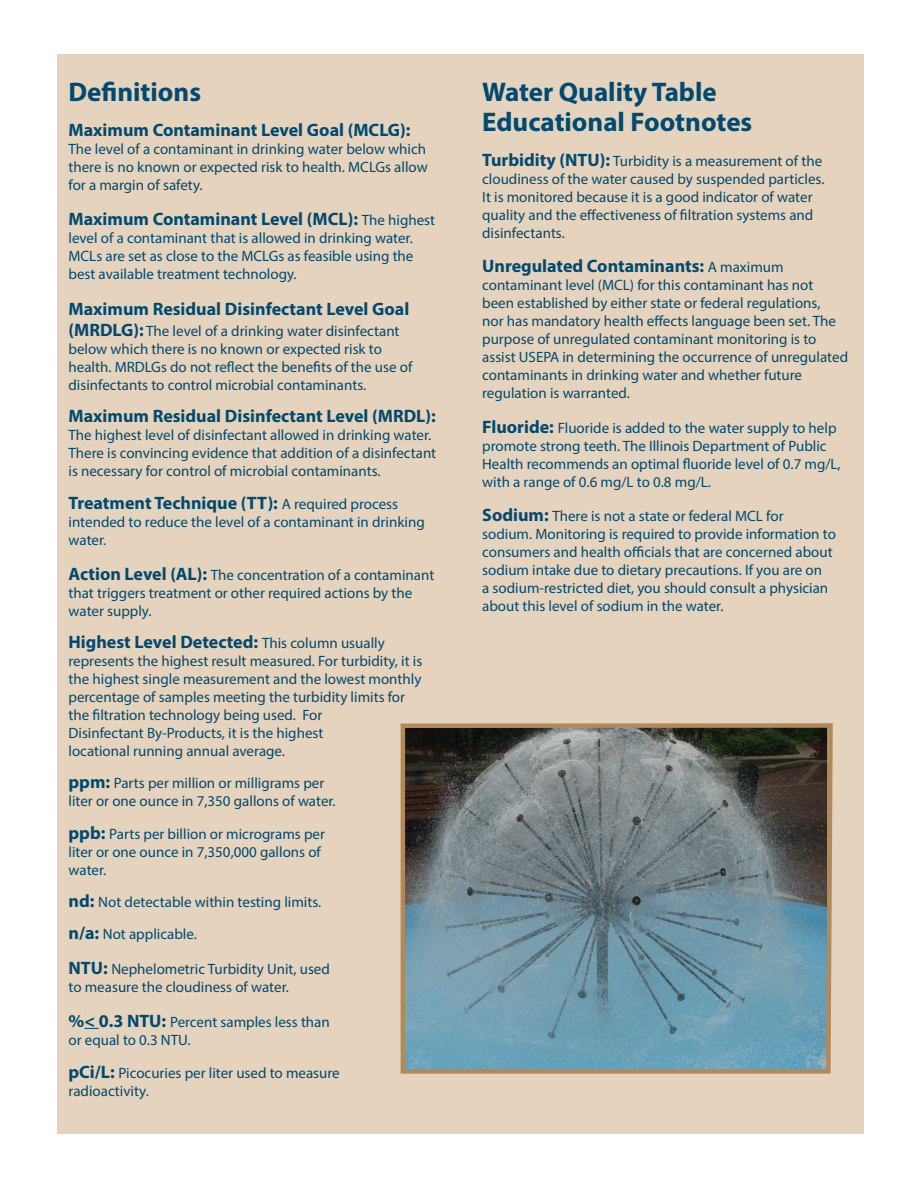
<style>
.page{position:relative;width:918px;height:1188px;background:#fff}
.page>*{position:absolute;margin:0;border:0;box-sizing:border-box;transform-origin:0 0}
.Definition_Title{font:700 27px/30px "Myriad Pro";color:#004a70}
.Definitions{font:700 18px "Myriad Pro";color:#004a70}
.Definitions-2{font:15px/18px "Myriad Pro";color:#004a70}
.s1{font-weight:400;font-size:15px}
.s2{font-weight:700;font-size:18px}
</style>
<div class="page">
<div style="left:57px;top:54px;width:807px;height:1080px;background:#e5d3be"></div>
<svg style="left:84px;top:1028px;width:15px;height:1px"></svg>
<svg style="left:400px;top:723px;width:433px;height:351px;background:#6d8289"></svg>
<p class="Definition_Title" style="left:69px;top:76px;width:134px">Definitions</p>
<p class="Definitions" style="left:69px;top:119px;width:343px">Maximum Contaminant Level Goal (MCLG):</p>
<p class="Definitions-2" style="left:69px;top:140px;width:361px;text-align:justify">The level of a contaminant in drinking water below which there is no known or expected risk to health. MCLGs allow for a margin of safety.</p>
<p class="Definitions" style="left:69px;top:208px;width:368px">Maximum Contaminant Level (MCL): <span class="s1">The highest</span></p>
<p class="Definitions-2" style="left:69px;top:229px;width:346px;text-align:justify">level of a contaminant that is allowed in drinking water.<br>MCLs are set as close to the MCLGs as feasible using the best available treatment technology.</p>
<p class="Definitions" style="left:69px;top:297px;width:342px">Maximum Residual Disinfectant Level Goal</p>
<p class="Definitions-2" style="left:69px;top:322px;width:345px"><span class="s2">(MRDLG):</span> The level of a drinking water disinfectant below which there is no known or expected risk to health. MRDLGs do not reflect the benefits of the use of disinfectants to control microbial contaminants.</p>
<p class="Definitions" style="left:69px;top:405px;width:369px">Maximum Residual Disinfectant Level (MRDL):</p>
<p class="Definitions-2" style="left:69px;top:426px;width:369px">The highest level of disinfectant allowed in drinking water.<br>There is convincing evidence that addition of a disinfectant is necessary for control of microbial contaminants.</p>
<p class="Definitions" style="left:69px;top:491px;width:331px">Treatment Technique (TT): <span class="s1">A required process</span></p>
<p class="Definitions-2" style="left:69px;top:512px;width:358px">intended to reduce the level of a contaminant in drinking water.</p>
<p class="Definitions-2" style="left:69px;top:565px;width:367px"><span class="s2">Action Level (AL):</span> The concentration of a contaminant that triggers treatment or other required actions by the water supply.</p>
<p class="Definitions" style="left:69px;top:630px;width:318px">Highest Level Detected: <span class="s1">This column usually</span></p>
<p class="Definitions-2" style="left:69px;top:652px;width:355px">represents the highest result measured. For turbidity, it is the highest single measurement and the lowest monthly percentage of samples meeting the turbidity limits for the filtration technology being used. For<br>Disinfectant By-Products, it is the highest<br>locational running annual average.</p>
<p class="Definitions-2" style="left:69px;top:774px;width:269px"><span class="s2">ppm:</span> Parts per million or milligrams per liter or one ounce in 7,350 gallons of water.</p>
<p class="Definitions-2" style="left:69px;top:824px;width:258px"><span class="s2">ppb:</span> Parts per billion or micrograms per liter or one ounce in 7,350,000 gallons of water.</p>
<p class="Definitions-2" style="left:69px;top:892px;width:254px"><span class="s2">nd:</span> Not detectable within testing limits.</p>
<p class="Definitions-2" style="left:69px;top:925px;width:130px"><span class="s2">n/a:</span> Not applicable.</p>
<p class="Definitions-2" style="left:69px;top:960px;width:263px"><span class="s2">NTU:</span> Nephelometric Turbidity Unit, used to measure the cloudiness of water.</p>
<p class="Definitions-2" style="left:69px;top:1012px;width:263px"><span class="s2">%&lt; 0.3 NTU:</span> Percent samples less than or equal to 0.3 NTU.</p>
<p class="Definitions-2" style="left:69px;top:1064px;width:273px"><span class="s2">pCi/L:</span> Picocuries per liter used to measure radioactivity.</p>
<p class="Definition_Title" style="left:482px;top:76px;width:272px">Water Quality Table<br>Educational Footnotes</p>
<p class="Definitions-2" style="left:482px;top:151px;width:344px"><span class="s2">Turbidity (NTU):</span> Turbidity is a measurement of the cloudiness of the water caused by suspended particles.<br>It is monitored because it is a good indicator of water quality and the effectiveness of filtration systems and disinfectants.</p>
<p class="Definitions" style="left:482px;top:254px;width:303px">Unregulated Contaminants: <span class="s1">A maximum</span></p>
<p class="Definitions-2" style="left:482px;top:276px;width:367px">contaminant level (MCL) for this contaminant has not been established by either state or federal regulations,<br>nor has mandatory health effects language been set. The purpose of unregulated contaminant monitoring is to assist USEPA in determining the occurrence of unregulated contaminants in drinking water and whether future regulation is warranted.</p>
<p class="Definitions-2" style="left:482px;top:418px;width:360px"><span class="s2">Fluoride:</span> Fluoride is added to the water supply to help promote strong teeth. The Illinois Department of Public Health recommends an optimal fluoride level of 0.7 mg/L, with a range of 0.6 mg/L to 0.8 mg/L.</p>
<p class="Definitions-2" style="left:482px;top:507px;width:355px"><span class="s2">Sodium:</span> There is not a state or federal MCL for sodium. Monitoring is required to provide information to consumers and health officials that are concerned about sodium intake due to dietary precautions. If you are on<br>a sodium-restricted diet, you should consult a physician about this level of sodium in the water.</p>
</div>
